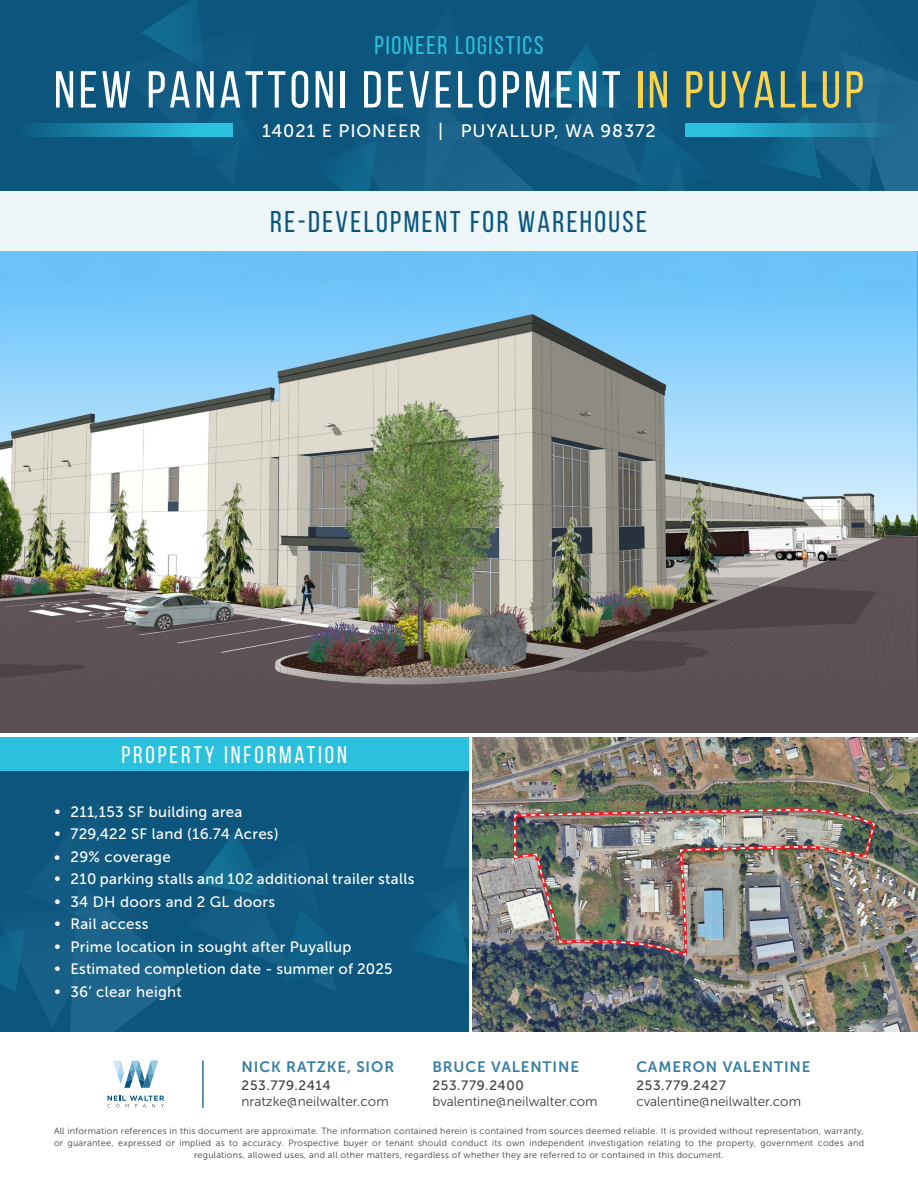
<style>
.page{position:relative;width:918px;height:1188px;background:#fff}
.page>*{position:absolute;margin:0;border:0;box-sizing:border-box;transform-origin:0 0}
.t1{font:51.9px "Bebas Neue";letter-spacing:.07em;color:#fff}
.t2{font:30px "Bebas Neue";letter-spacing:.08em;color:#0c557d}
.t3{font:25.5px "Bebas Neue";letter-spacing:.07em;color:#2bc1de}
.t4{font:24px "Bebas Neue";letter-spacing:.12em;color:#fff}
.t5{font:18px "Museo Sans 500";letter-spacing:.05em;color:#fff}
.t6{font:15px "Museo Sans 500";letter-spacing:.02em;color:#fff}
.t7{font:15px "Museo Sans 700";letter-spacing:.06em;color:#397ea4}
.t8{font:13.5px "Museo Sans 300";color:#3e3e3f}
.t9{font:13.5px "Museo Sans 500";letter-spacing:.05em;color:#3e3e3f}
.t10{font:9px/12px "Museo Sans 300";letter-spacing:.03em;color:#3e3e3f;text-align:center}
.s1{color:#fdd34b}
</style>
<div class="page">
<div style="left:0;top:246px;width:918px;height:487px;background:#5b5054"></div>
<img style="left:0;top:251px;width:918px;height:434px">
<div style="left:0;top:0;width:918px;height:191px;background:#0c557d"></div>
<svg style="left:100px;top:0;width:818px;height:191px"></svg>
<svg style="left:686px;top:124px;width:232px;height:13px;background:#2396b8"></svg>
<svg style="left:34px;top:124px;width:198px;height:13px;background:#1f99ba"></svg>
<div style="left:0;top:191px;width:918px;height:60px;background:#edf6f9"></div>
<svg style="left:107px;top:1096px;width:57px;height:12px"></svg>
<svg style="left:113px;top:1061px;width:45px;height:27px"></svg>
<hr style="left:202px;top:1060px;width:2px;height:48px;background:#22749c">
<svg style="left:0;top:771px;width:468px;height:260px;background:#0e5880"></svg>
<img style="left:473px;top:737px;width:445px;height:294px">
<img style="left:512px;top:802px;width:365px;height:162px">
<div style="left:0;top:737px;width:468px;height:34px;background:#2bc1de"></div>
<img style="left:513px;top:808px;width:363px;height:149px">
<p class="t3" style="left:374px;top:31px;width:171px">PIONEER LOGISTICS</p>
<p class="t1" style="left:54px;top:61px;width:812px">NEW PANATTONI DEVELOPMENT <span class="s1">IN PUYALLUP</span></p>
<p class="t5" style="left:262px;top:121px;width:395px">14021 E PIONEER | PUYALLUP, WA 98372</p>
<p class="t2" style="left:270px;top:205px;width:378px">RE-DEVELOPMENT FOR WAREHOUSE</p>
<p class="t4" style="left:121px;top:742px;width:227px">PROPERTY INFORMATION</p>
<p class="t6" style="left:54px;top:804px;width:190px">• 211,153 SF building area</p>
<p class="t6" style="left:54px;top:826px;width:226px">• 729,422 SF land (16.74 Acres)</p>
<p class="t6" style="left:54px;top:849px;width:118px">• 29% coverage</p>
<p class="t6" style="left:54px;top:871px;width:362px">• 210 parking stalls and 102 additional trailer stalls</p>
<p class="t6" style="left:54px;top:894px;width:223px">• 34 DH doors and 2 GL doors</p>
<p class="t6" style="left:54px;top:916px;width:96px">• Rail access</p>
<p class="t6" style="left:54px;top:939px;width:299px">• Prime location in sought after Puyallup</p>
<p class="t6" style="left:54px;top:961px;width:340px">• Estimated completion date - summer of 2025</p>
<p class="t6" style="left:54px;top:984px;width:129px">• 36’ clear height</p>
<p class="t7" style="left:636px;top:1058px;width:176px">CAMERON VALENTINE</p>
<p class="t9" style="left:636px;top:1078px;width:91px">253.779.2427</p>
<p class="t8" style="left:636px;top:1094px;width:166px">cvalentine@neilwalter.com</p>
<p class="t10" style="left:54px;top:1125px;width:812px">All information references in this document are approximate. The information contained herein is contained from sources deemed reliable. It is provided without representation, warranty, or guarantee, expressed or implied as to accuracy. Prospective buyer or tenant should conduct its own independent investigation relating to the property, government codes and regulations, allowed uses, and all other matters, regardless of whether they are referred to or contained in this document.</p>
<p class="t7" style="left:242px;top:1058px;width:154px">NICK RATZKE, SIOR</p>
<p class="t9" style="left:242px;top:1078px;width:91px">253.779.2414</p>
<p class="t8" style="left:242px;top:1094px;width:149px">nratzke@neilwalter.com</p>
<p class="t7" style="left:432px;top:1058px;width:148px">BRUCE VALENTINE</p>
<p class="t9" style="left:432px;top:1078px;width:93px">253.779.2400</p>
<p class="t8" style="left:432px;top:1094px;width:167px">bvalentine@neilwalter.com</p>
</div>
